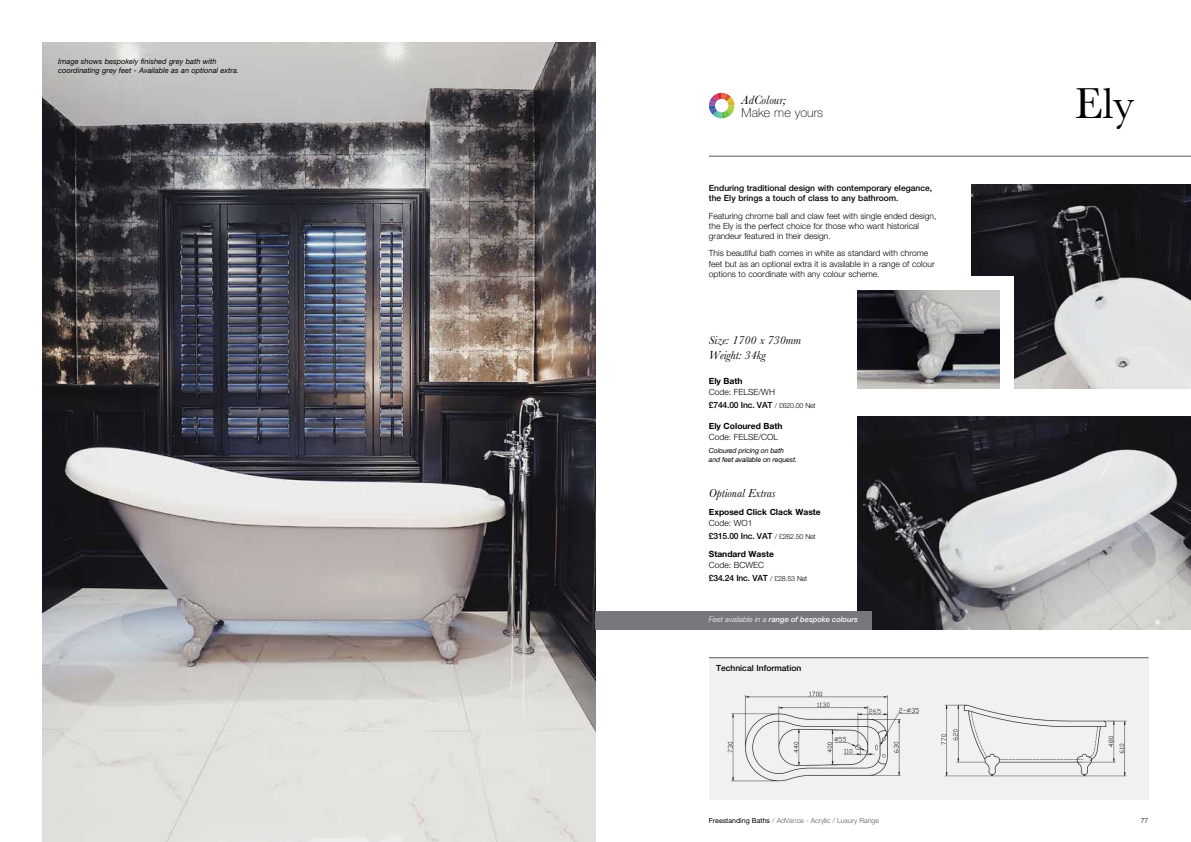
<style>
.page{position:relative;width:1191px;height:842px;background:#fff}
.page>*{position:absolute;margin:0;border:0;box-sizing:border-box;transform-origin:0 0}
.t1{font:45px "Baskerville";color:#000}
.t2{font:100 12.5px "Helvetica Neue";letter-spacing:.005em;color:#000}
.t3{font:italic 12.5px "Baskerville";letter-spacing:.005em;color:#000}
.t4{font:italic 12px/15px "Baskerville";color:#000}
.t5{font:300 8.5px/10.2px "Helvetica Neue";color:#000}
.t6{font:500 8.5px/10.2px "Helvetica Neue";color:#000}
.t7{font:500 8.5px/13.5px "Helvetica Neue";letter-spacing:-.02em;color:#000}
.t8{font:700 8.5px "Helvetica Neue";color:#000}
.t9{font:italic 7.5px/9px "Helvetica Neue";color:#000}
.t10{font:italic 500 7.5px "Helvetica Neue";color:#fff}
.t11{font:italic 7px/8.5px "Helvetica Neue";letter-spacing:-.02em;color:#000}
.t12{font:300 7px "Helvetica Neue";color:#58595b}
.t13{font:300 7px "Helvetica Neue";color:#000}
.s1{font-weight:300}
.s2{font-weight:300;font-size:7px}
.s3{font-weight:400;color:#000}
</style>
<div class="page">
<div style="left:709px;top:658px;width:439px;height:141px;background:#f1f1f2"></div>
<img style="left:727px;top:691px;width:192px;height:91px">
<img style="left:941px;top:704px;width:186px;height:73px">
<img style="left:43px;top:43px;width:552px;height:799px">
<hr style="left:709px;top:657px;width:439px;height:1px;background:#58595b">
<img style="left:857px;top:417px;width:334px;height:212px">
<img style="left:971px;top:184px;width:220px;height:204px">
<hr style="left:709px;top:156px;width:482px;height:1px;background:#58595b">
<div style="left:857px;top:276px;width:156px;height:125px;background:#fff"></div>
<img style="left:857px;top:291px;width:142px;height:97px">
<svg style="left:709px;top:93px;width:25px;height:25px"></svg>
<div style="left:595px;top:611px;width:277px;height:18px;background:#77787b"></div>
<p class="t9" style="left:58px;top:57px;width:182px">Image shows bespokely finished grey bath with coordinating grey feet - Available as an optional extra.</p>
<h2 class="t3" style="left:741px;top:92px;width:46px">AdColour;</h2>
<h2 class="t2" style="left:741px;top:106px;width:83px">Make me yours</h2>
<p class="t6" style="left:709px;top:183px;width:225px">Enduring traditional design with contemporary elegance, the Ely brings a touch of class to any bathroom.</p>
<p class="t5" style="left:709px;top:210px;width:229px">Featuring chrome ball and claw feet with single ended design, the Ely is the perfect choice for those who want historical grandeur featured in their design.</p>
<p class="t5" style="left:709px;top:248px;width:227px">This beautiful bath comes in white as standard with chrome feet but as an optional extra it is available in a range of colour options to coordinate with any colour scheme.</p>
<h3 class="t4" style="left:709px;top:332px;width:94px">Size: 1700 x 730mm<br>Weight: 34kg</h3>
<p class="t8" style="left:709px;top:376px;width:35px">Ely Bath</p>
<p class="t7" style="left:709px;top:385px;width:108px"><span class="s1">Code: FELSE/WH<br></span>£744.00 Inc. VAT <span class="s2">/ £620.00 Net</span></p>
<p class="t8" style="left:709px;top:421px;width:75px">Ely Coloured Bath</p>
<p class="t5" style="left:709px;top:431px;width:71px">Code: FELSE/COL</p>
<p class="t11" style="left:709px;top:446px;width:90px">Coloured pricing on bath and feet available on request.</p>
<h3 class="t4" style="left:709px;top:486px;width:68px">Optional Extras</h3>
<p class="t8" style="left:709px;top:507px;width:113px">Exposed Click Clack Waste</p>
<p class="t7" style="left:709px;top:516px;width:108px"><span class="s1">Code: WO1<br></span>£315.00 Inc. VAT <span class="s2">/ £262.50 Net</span></p>
<p class="t8" style="left:709px;top:549px;width:66px">Standard Waste</p>
<p class="t7" style="left:709px;top:558px;width:100px"><span class="s1">Code: BCWEC<br></span>£34.24 Inc. VAT <span class="s2">/ £28.53 Net</span></p>
<p class="t10" style="left:709px;top:615px;width:150px"><span class="s1">Feet available in a</span> range of bespoke colours</p>
<p class="t6" style="left:716px;top:663px;width:87px">Technical Information</p>
<h1 class="t1" style="left:1074px;top:75px;width:61px">Ely</h1>
<p class="t12" style="left:709px;top:817px;width:171px"><span class="s3">Freestanding Baths</span> / AdVance - Acrylic / Luxury Range</p>
<p class="t13" style="left:1140px;top:817px;width:9px">77</p>
</div>
